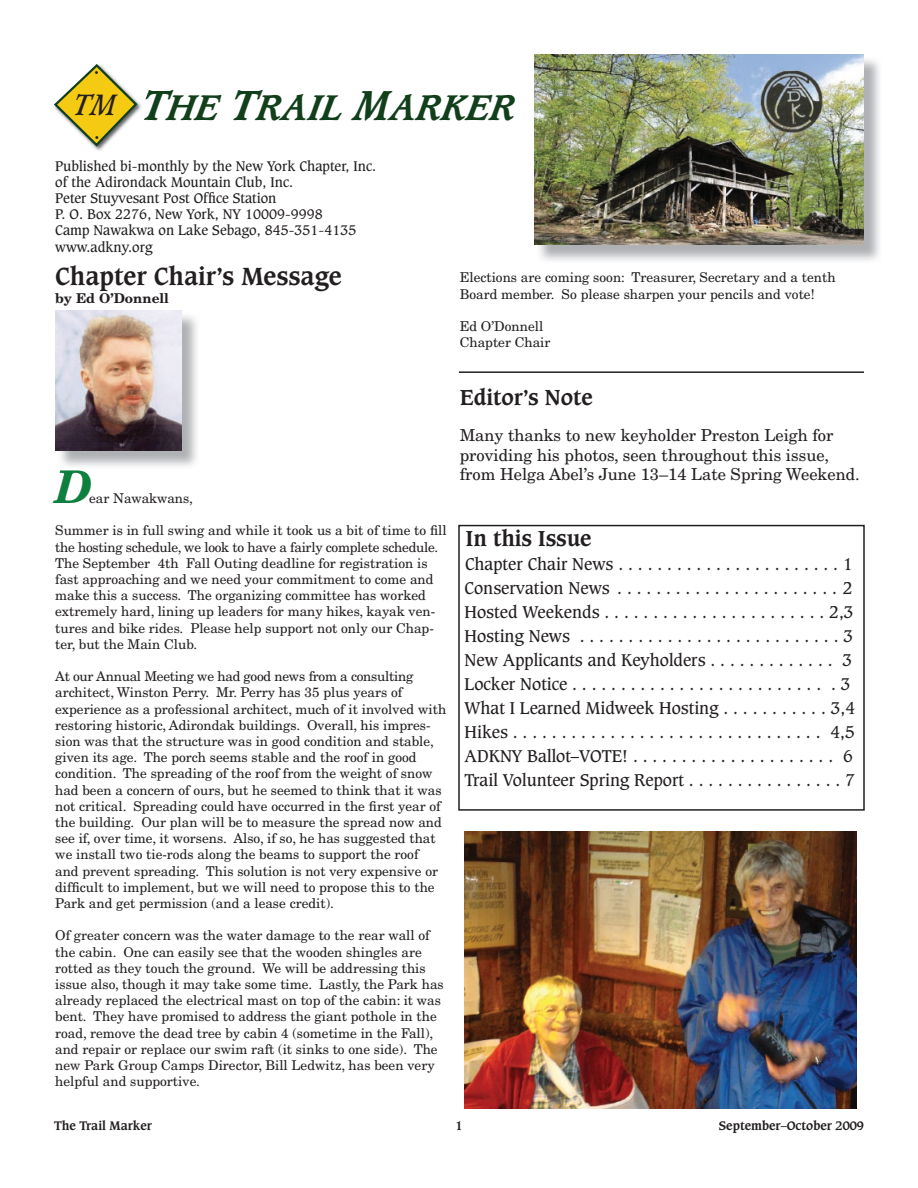
<style>
.page{position:relative;width:918px;height:1188px;background:#fff}
.page>*{position:absolute;margin:0;border:0;box-sizing:border-box;transform-origin:0 0}
.t1{font:italic 700 45px "New Century Schlbk";color:#0d7f3f}
.t2{font:italic 700 34.5px "Caxton";color:#113f1c}
.t3{font:700 24px "Caxton";color:#231f20}
.t4{font:700 21px "Caxton";color:#231f20}
.t5{font:16.5px/24px "Caxton";color:#231f20}
.t6{font:16.5px/19.8px "New Century Schlbk";color:#231f20}
.t7{font:13.5px/16.2px "New Century Schlbk";color:#231f20}
.t8{font:13.5px/16.2px "Caxton";color:#231f20}
.t9{font:700 13.5px "New Century Schlbk";color:#231f20}
.t10{font:700 12px "Caxton";color:#231f20}
.t11{font:10.5px "Times";color:#231f20}
.s1{font-weight:400;font-size:28.5px;color:#231f20}
.s2{font-size:40.5px}
</style>
<div class="page">
<img style="left:536px;top:59px;width:344px;height:202px">
<img style="left:534px;top:54px;width:330px;height:190px">
<img style="left:144px;top:95px;width:3px;height:25px">
<svg style="left:54px;top:64px;width:85px;height:84px"></svg>
<div style="left:458px;top:525px;width:407px;height:286px;border:2px solid #231f20"></div>
<img style="left:60px;top:312px;width:137px;height:154px">
<img style="left:59px;top:470px;width:30px;height:5px">
<img style="left:55px;top:310px;width:126px;height:141px">
<img style="left:465px;top:832px;width:391px;height:277px">
<hr style="left:459px;top:371px;width:405px;height:2px;background:#231f20">
<p class="t11" style="left:95px;top:67px;width:5px">•</p>
<h2 class="t2" style="left:73px;top:86px;width:443px"><span class="s1">TM</span> <span class="s2">T</span>HE <span class="s2">T</span>RAIL <span class="s2">M</span>ARKER</h2>
<p class="t11" style="left:95px;top:132px;width:5px">•</p>
<p class="t8" style="left:55px;top:158px;width:322px">Published bi-monthly by the New York Chapter, Inc. of the Adirondack Mountain Club, Inc.<br>Peter Stuyvesant Post Office Station<br>P. O. Box 2276, New York, NY 10009-9998<br>Camp Nawakwa on Lake Sebago, 845-351-4135 www.adkny.org</p>
<h3 class="t3" style="left:55px;top:262px;width:288px">Chapter Chair’s Message</h3>
<p class="t9" style="left:55px;top:290px;width:115px">by Ed O’Donnell</p>
<h1 class="t1" style="left:55px;top:458px;width:39px">D</h1>
<p class="t7" style="left:89px;top:490px;width:105px">ear Nawakwans,</p>
<p class="t7" style="left:55px;top:522px;width:393px">Summer is in full swing and while it took us a bit of time to fill the hosting schedule, we look to have a fairly complete schedule.<br>The September 4th Fall Outing deadline for registration is fast approaching and we need your commitment to come and make this a success. The organizing committee has worked extremely hard, lining up leaders for many hikes, kayak ven&shy;tures and bike rides. Please help support not only our Chap&shy;ter, but the Main Club.</p>
<p class="t7" style="left:55px;top:668px;width:393px">At our Annual Meeting we had good news from a consulting architect, Winston Perry. Mr. Perry has 35 plus years of experience as a professional architect, much of it involved with restoring historic, Adirondak buildings. Overall, his impres&shy;sion was that the structure was in good condition and stable, given its age. The porch seems stable and the roof in good condition. The spreading of the roof from the weight of snow had been a concern of ours, but he seemed to think that it was not critical. Spreading could have occurred in the first year of the building. Our plan will be to measure the spread now and see if, over time, it worsens. Also, if so, he has suggested that we install two tie-rods along the beams to support the roof<br>and prevent spreading. This solution is not very expensive or difficult to implement, but we will need to propose this to the Park and get permission (and a lease credit).</p>
<p class="t7" style="left:55px;top:927px;width:390px">Of greater concern was the water damage to the rear wall of the cabin. One can easily see that the wooden shingles are rotted as they touch the ground. We will be addressing this issue also, though it may take some time. Lastly, the Park has already replaced the electrical mast on top of the cabin: it was bent. They have promised to address the giant pothole in the road, remove the dead tree by cabin 4 (sometime in the Fall), and repair or replace our swim raft (it sinks to one side). The new Park Group Camps Director, Bill Ledwitz, has been very helpful and supportive.</p>
<p class="t7" style="left:460px;top:269px;width:377px">Elections are coming soon: Treasurer, Secretary and a tenth<br>Board member. So please sharpen your pencils and vote!</p>
<p class="t7" style="left:460px;top:318px;width:92px">Ed O’Donnell<br>Chapter Chair</p>
<h3 class="t4" style="left:460px;top:384px;width:135px">Editor’s Note</h3>
<p class="t6" style="left:460px;top:425px;width:402px">Many thanks to new keyholder Preston Leigh for providing his photos, seen throughout this issue, from Helga Abel’s June 13–14 Late Spring Weekend.</p>
<h3 class="t4" style="left:466px;top:526px;width:127px">In this Issue</h3>
<p class="t5" style="left:465px;top:553px;width:392px">Chapter Chair News . . . . . . . . . . . . . . . . . . . . . . . 1<br>Conservation News . . . . . . . . . . . . . . . . . . . . . . . 2<br>Hosted Weekends . . . . . . . . . . . . . . . . . . . . . . . 2,3<br>Hosting News . . . . . . . . . . . . . . . . . . . . . . . . . . . 3<br>New Applicants and Keyholders . . . . . . . . . . . . . 3<br>Locker Notice . . . . . . . . . . . . . . . . . . . . . . . . . . . 3<br>What I Learned Midweek Hosting . . . . . . . . . . . 3,4<br>Hikes . . . . . . . . . . . . . . . . . . . . . . . . . . . . . . . . 4,5<br>ADKNY Ballot–VOTE! . . . . . . . . . . . . . . . . . . . . . 6<br>Trail Volunteer Spring Report . . . . . . . . . . . . . . . . 7</p>
<p class="t10" style="left:54px;top:1118px;width:100px">The Trail Marker</p>
<p class="t10" style="left:455px;top:1118px;width:9px">1</p>
<p class="t10" style="left:719px;top:1118px;width:147px">September–October 2009</p>
</div>
